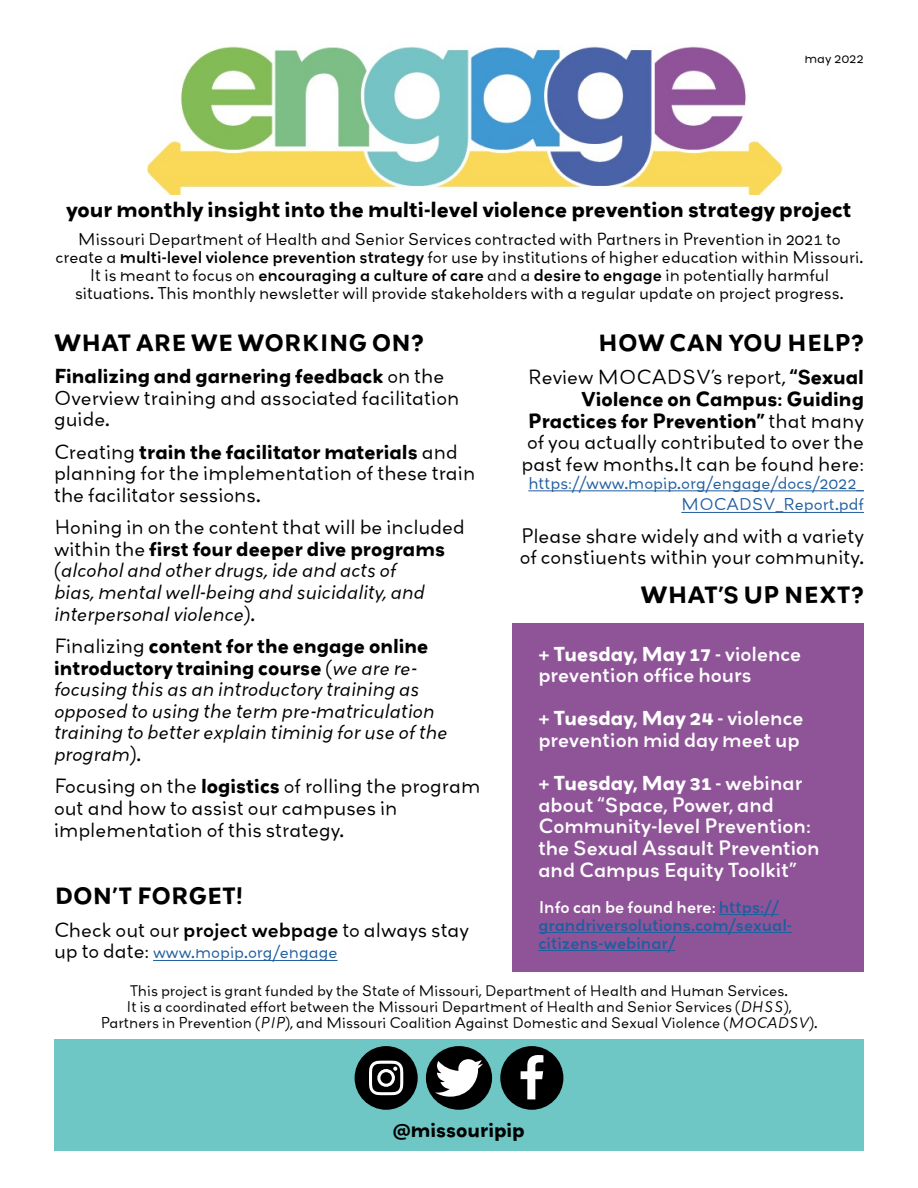
<style>
.page{position:relative;width:918px;height:1188px;background:#fff}
.page>*{position:absolute;margin:0;border:0;box-sizing:border-box;transform-origin:0 0}
.t1{font:700 21px "Grenadine MVB";color:#000}
.t2{font:700 19.5px "Grenadine MVB";color:#000}
.t3{font:18px/21.6px "Grenadine MVB";color:#000}
.t4{font:italic 18px/21.6px "Grenadine MVB";color:#000}
.t5{font:500 18px/21.6px "Grenadine MVB";color:#fff}
.t6{font:700 18px "Grenadine MVB";color:#000}
.t7{font:15px/18px "Grenadine MVB";color:#000;text-align:center}
.t8{font:15px/21.6px "Grenadine MVB";color:#215e9e;text-align:right}
.t9{font:500 15px/18px "Grenadine MVB";color:#215e9e}
.t10{font:13.5px/16.2px "Grenadine MVB";color:#000;text-align:center}
.t11{font:12px "Grenadine MVB";color:#000}
.s1{font-weight:500}
.s2{font-weight:700}
.s3{font-style:normal}
.s4{font-weight:700;font-style:normal}
.s5{color:#fff}
.s6{font-size:18px;color:#000}
.s7{font-style:italic}
</style>
<div class="page">
<img style="left:146px;top:46px;width:637px;height:148px">
<div style="left:54px;top:1039px;width:810px;height:111px;background:#6ec7c5"></div>
<div style="left:426px;top:1046px;width:66px;height:64px;background:#000;border-radius:50%"></div>
<svg style="left:435px;top:1059px;width:48px;height:38px"></svg>
<div style="left:500px;top:1046px;width:63px;height:64px;background:#000;border-radius:50%"></div>
<svg style="left:521px;top:1055px;width:22px;height:44px"></svg>
<div style="left:355px;top:1046px;width:63px;height:64px;background:#000;border-radius:50%"></div>
<svg style="left:369px;top:1061px;width:34px;height:34px"></svg>
<hr style="left:528px;top:491px;width:336px;height:1px;background:#215e9e">
<hr style="left:681px;top:512px;width:183px;height:1px;background:#215e9e">
<div style="left:513px;top:623px;width:351px;height:349px;background:#8f5498"></div>
<hr style="left:153px;top:960px;width:185px;height:1px;background:#215e9e">
<hr style="left:719px;top:914px;width:60px;height:1px;background:#215e9e">
<hr style="left:538px;top:932px;width:254px;height:1px;background:#215e9e">
<hr style="left:538px;top:950px;width:137px;height:1px;background:#215e9e">
<p class="t11" style="left:804px;top:50px;width:61px">may 2022</p>
<p class="t2" style="left:66px;top:195px;width:787px">your monthly insight into the multi-level violence prevention strategy project</p>
<p class="t7" style="left:56px;top:229px;width:809px">Missouri Department of Health and Senior Services contracted with Partners in Prevention in 2021 to create a <span class="s1">multi-level violence prevention strategy</span> for use by institutions of higher education within Missouri.<br>It is meant to focus on <span class="s1">encouraging a culture of care</span> and a <span class="s1">desire to engage</span> in potentially harmful situations. This monthly newsletter will provide stakeholders with a regular update on project progress.</p>
<p class="t1" style="left:54px;top:327px;width:372px">WHAT ARE WE WORKING ON?</p>
<p class="t1" style="left:598px;top:327px;width:267px">HOW CAN YOU HELP?</p>
<p class="t3" style="left:522px;top:366px;width:344px;text-align:right">Review MOCADSV’s report, <span class="s2">“Sexual Violence on Campus: Guiding Practices for Prevention”</span> that many of you actually contributed to over the past few months.It can be found here:</p>
<p class="t8" style="left:528px;top:472px;width:337px">https://www.mopip.org/engage/docs/2022_<br>MOCADSV_Report.pdf</p>
<p class="t3" style="left:520px;top:525px;width:346px">Please share widely and with a variety of constiuents within your community.</p>
<p class="t1" style="left:640px;top:580px;width:225px">WHAT’S UP NEXT?</p>
<p class="t3" style="left:54px;top:365px;width:407px"><span class="s2">Finalizing and garnering feedback</span> on the<br>Overview training and associated facilitation guide.</p>
<p class="t3" style="left:54px;top:441px;width:423px">Creating <span class="s2">train the facilitator materials</span> and planning for the implementation of these train the facilitator sessions.</p>
<p class="t4" style="left:54px;top:516px;width:412px"><span class="s3">Honing in on the content that will be included within the</span> <span class="s4">first four deeper dive programs </span><span class="s3">(</span>alcohol and other drugs, ide and acts of<br>bias, mental well-being and suicidality, and interpersonal violence<span class="s3">).</span></p>
<p class="t4" style="left:54px;top:635px;width:395px"><span class="s3">Finalizing</span> <span class="s4">content for the engage online introductory training course</span> <span class="s3">(</span>we are re&shy;focusing this as an introductory training as opposed to using the term pre-matriculation training to better explain timinig for use of the program<span class="s3">).</span></p>
<p class="t3" style="left:54px;top:775px;width:428px">Focusing on the <span class="s2">logistics</span> of rolling the program out and how to assist our campuses in implementation of this strategy.</p>
<p class="t5" style="left:538px;top:642px;width:264px">+ <span class="s2">Tuesday, May 17</span> - violence prevention office hours</p>
<p class="t5" style="left:538px;top:707px;width:267px">+ <span class="s2">Tuesday, May 24</span> - violence prevention mid day meet up</p>
<p class="t5" style="left:538px;top:772px;width:283px">+ <span class="s2">Tuesday, May 31</span> - webinar about “Space, Power, and<br>Community-level Prevention: the Sexual Assault Prevention and Campus Equity Toolkit”</p>
<p class="t9" style="left:538px;top:897px;width:255px"><span class="s5">Info can be found here:</span> https:// grandriversolutions.com/sexual&shy;citizens-webinar/</p>
<p class="t1" style="left:55px;top:881px;width:190px">DON’T FORGET!</p>
<p class="t3" style="left:54px;top:919px;width:417px">Check out our <span class="s1">project webpage</span> to always stay</p>
<p class="t8" style="left:54px;top:942px;width:285px"><span class="s6">up to date:</span> www.mopip.org/engage</p>
<p class="t10" style="left:100px;top:982px;width:719px">This project is grant funded by the State of Missouri, Department of Health and Human Services.<br>It is a coordinated effort between the Missouri Department of Health and Senior Services (<span class="s7">DHSS</span>),<br>Partners in Prevention (<span class="s7">PIP</span>), and Missouri Coalition Against Domestic and Sexual Violence (<span class="s7">MOCADSV</span>).</p>
<p class="t6" style="left:393px;top:1117px;width:133px">@missouripip</p>
</div>
